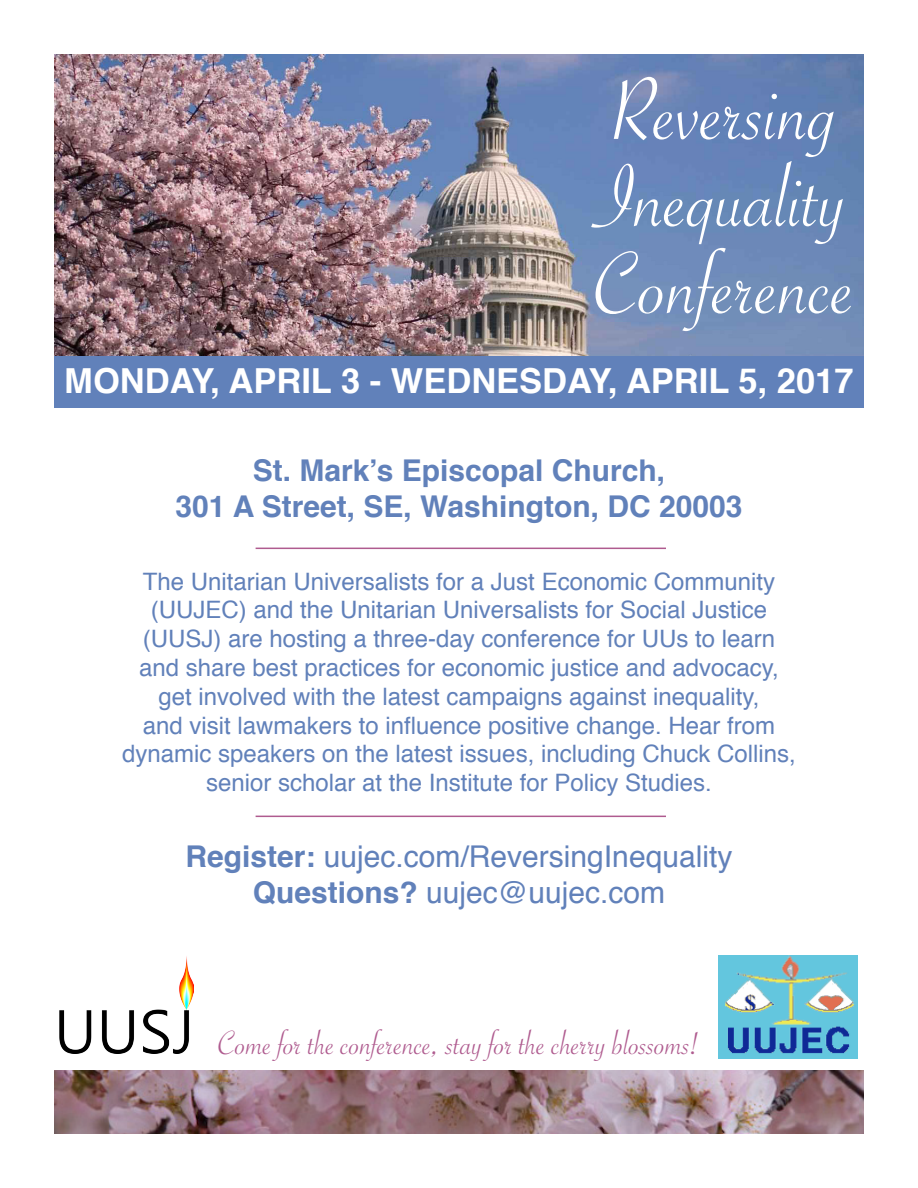
<style>
.page{position:relative;width:918px;height:1188px;background:#fff}
.page>*{position:absolute;margin:0;border:0;box-sizing:border-box;transform-origin:0 0}
.t1{font:94.5px "Savoye Let Plain";color:#fff}
.t2{font:36px "Savoye Let Plain";color:#af5b8f}
.t3{font:700 34.5px "Helvetica";color:#fff}
.t4{font:30px "Helvetica";color:#6181ba}
.t5{font:700 30px "Helvetica";color:#6181ba}
.t6{font:24px/28.8px "Helvetica";color:#6181ba;text-align:center}
.s1{font-weight:700}
</style>
<div class="page">
<div style="left:54px;top:352px;width:810px;height:56px;background:#6181ba"></div>
<img style="left:54px;top:54px;width:810px;height:302px">
<img style="left:54px;top:1070px;width:810px;height:64px">
<img style="left:59px;top:956px;width:134px;height:98px">
<img style="left:719px;top:955px;width:139px;height:104px">
<hr style="left:256px;top:548px;width:410px;height:1px;background:#af5b8f">
<hr style="left:256px;top:816px;width:410px;height:1px;background:#af5b8f">
<p class="t1" style="left:611px;top:48px;width:229px">Reversing</p>
<p class="t1" style="left:594px;top:135px;width:255px">Inequality</p>
<p class="t1" style="left:594px;top:222px;width:263px">Conference</p>
<p class="t3" style="left:64px;top:353px;width:791px">MONDAY, APRIL 3 - WEDNESDAY, APRIL 5, 2017</p>
<p class="t5" style="left:253px;top:446px;width:414px">St. Mark’s Episcopal Church,</p>
<p class="t5" style="left:176px;top:482px;width:568px">301 A Street, SE, Washington, DC 20003</p>
<p class="t6" style="left:122px;top:568px;width:675px">The Unitarian Universalists for a Just Economic Community (UUJEC) and the Unitarian Universalists for Social Justice (UUSJ) are hosting a three-day conference for UUs to learn and share best practices for economic justice and advocacy, get involved with the latest campaigns against inequality,<br>and visit lawmakers to influence positive change. Hear from dynamic speakers on the latest issues, including Chuck Collins, senior scholar at the Institute for Policy Studies.</p>
<p class="t4" style="left:186px;top:833px;width:548px"><span class="s1">Register:</span> uujec.com/ReversingInequality</p>
<p class="t4" style="left:253px;top:869px;width:414px"><span class="s1">Questions?</span> uujec@uujec.com</p>
<p class="t2" style="left:218px;top:1020px;width:483px">Come for the conference, stay for the cherry blossoms!</p>
</div>
